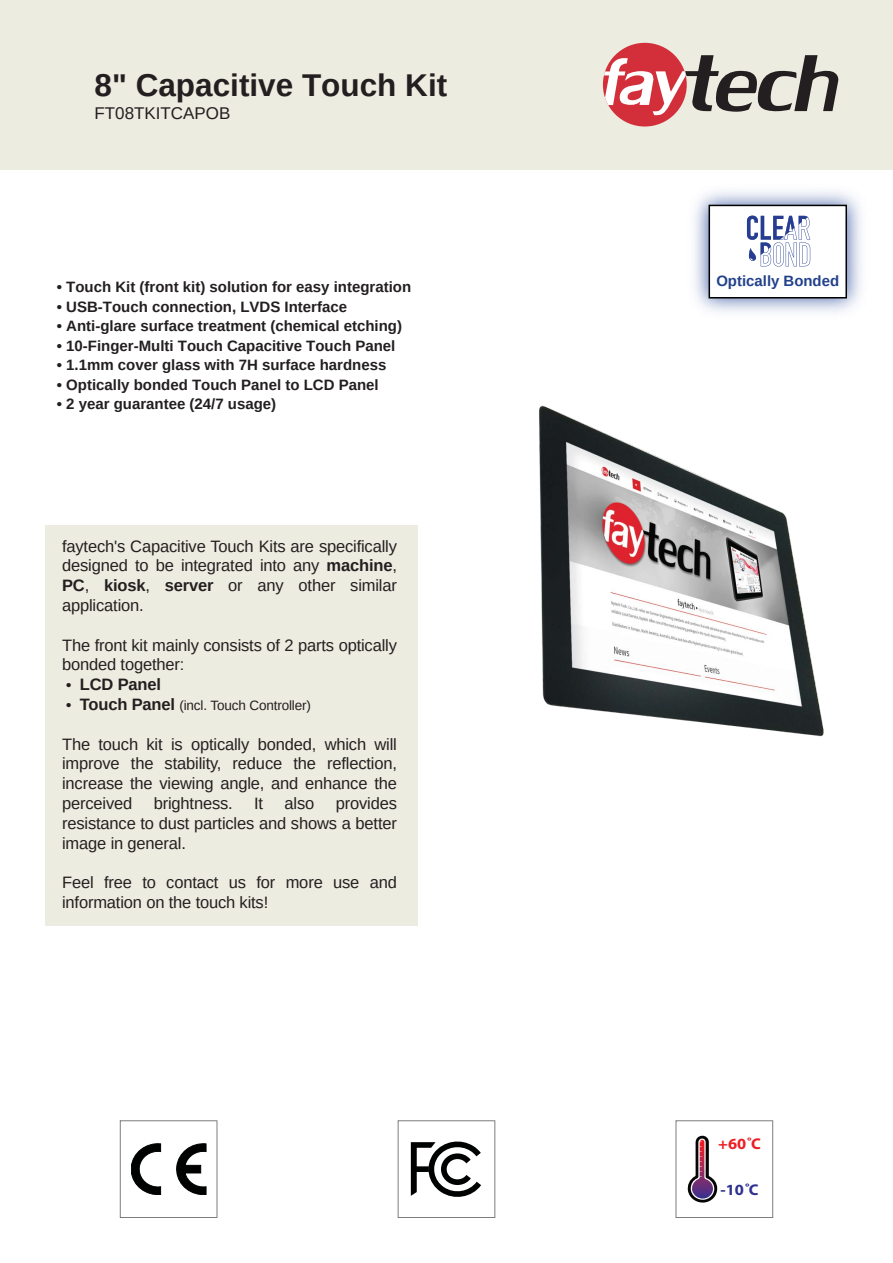
<style>
.page{position:relative;width:893px;height:1263px;background:#fff}
.page>*{position:absolute;margin:0;border:0;box-sizing:border-box;transform-origin:0 0}
.t1{font:700 31.5px "Arimo";color:#231f20}
.t2{font:16.95px "Arimo";color:#231f20}
.t3{font:16.5px/19.8px "Arimo";letter-spacing:-.01em;color:#231f20;text-align:justify}
.t4{font:700 16.5px "Arimo";letter-spacing:-.01em;color:#231f20}
.t5{font:700 15.6px "Myriad Pro";color:#ed1d24;scale:1.05 1}
.t6{font:700 15.6px "Myriad Pro";color:#2e3092;scale:1.05 1}
.t7{font:700 15px "Arimo";color:#231f20}
.t8{font:700 15px "Arimo";color:#22418b}
.t9{font:13.5px "Arimo";letter-spacing:-.01em;color:#231f20}
.s1{font-weight:700}
.s2{font-size:15px}
.s3{font-weight:700;font-size:15px}
.s4{font-weight:700;font-size:16.5px}
</style>
<div class="page">
<div style="left:0;top:0;width:893px;height:169px;background:#edece0"></div>
<div style="left:603px;top:43px;width:84px;height:84px;background:#d22f3a;border-radius:50%"></div>
<svg style="left:604px;top:55px;width:235px;height:60px"></svg>
<svg style="left:398px;top:1120px;width:97px;height:98px"></svg>
<svg style="left:120px;top:1120px;width:97px;height:98px"></svg>
<svg style="left:675px;top:1120px;width:98px;height:98px"></svg>
<img style="left:539px;top:405px;width:285px;height:332px">
<div style="left:46px;top:525px;width:372px;height:401px;background:#edece0"></div>
<img style="left:694px;top:191px;width:168px;height:122px">
<div style="left:709px;top:205px;width:138px;height:93px;background:#fff;border:2px solid #010101"></div>
<svg style="left:747px;top:216px;width:63px;height:51px"></svg>
<h1 class="t1" style="left:95px;top:64px;width:354px">8" Capacitive Touch Kit</h1>
<p class="t2" style="left:95px;top:102px;width:137px">FT08TKITCAPOB</p>
<p class="t7" style="left:57px;top:277px;width:356px">• Touch Kit (front kit) solution for easy integration</p>
<p class="t7" style="left:57px;top:296px;width:292px">• USB-Touch connection, LVDS Interface</p>
<p class="t7" style="left:57px;top:316px;width:347px">• Anti-glare surface treatment (chemical etching)</p>
<p class="t7" style="left:57px;top:335px;width:340px">• 10-Finger-Multi Touch Capacitive Touch Panel</p>
<p class="t7" style="left:57px;top:355px;width:331px">• 1.1mm cover glass with 7H surface hardness</p>
<p class="t7" style="left:57px;top:374px;width:323px">• Optically bonded Touch Panel to LCD Panel</p>
<p class="t7" style="left:57px;top:394px;width:221px">• 2 year guarantee (24/7 usage)</p>
<p class="t3" style="left:62px;top:536px;width:336px">faytech's Capacitive Touch Kits are specifically designed to be integrated into any <span class="s1">machine</span>, <span class="s1">PC</span>, <span class="s1">kiosk</span>, <span class="s1">server</span> or any other similar application.</p>
<p class="t3" style="left:62px;top:635px;width:336px">The front kit mainly consists of 2 parts optically bonded together:</p>
<p class="t4" style="left:66px;top:673px;width:96px"><span class="s2">•</span> LCD Panel</p>
<p class="t9" style="left:66px;top:697px;width:246px"><span class="s3">•</span> <span class="s4">Touch Panel</span> (incl. Touch Controller)</p>
<p class="t3" style="left:62px;top:734px;width:336px">The touch kit is optically bonded, which will improve the stability, reduce the reflection, increase the viewing angle, and enhance the perceived</p>
<p class="t3" style="left:62px;top:793px;width:336px;text-indent:274px">provides resistance to dust particles and shows a better image in general.</p>
<p class="t3" style="left:62px;top:873px;width:336px">Feel free to contact us for more use and information on the touch kits!</p>
<p class="t3" style="left:154px;top:793px;width:81px">brightness.</p>
<p class="t3" style="left:254px;top:793px;width:11px">It</p>
<p class="t3" style="left:285px;top:793px;width:31px">also</p>
<p class="t8" style="left:716px;top:271px;width:124px">Optically Bonded</p>
<p class="t5" style="left:718px;top:1135px;width:42px">+60˚C</p>
<p class="t6" style="left:720px;top:1181px;width:38px">-10˚C</p>
</div>
